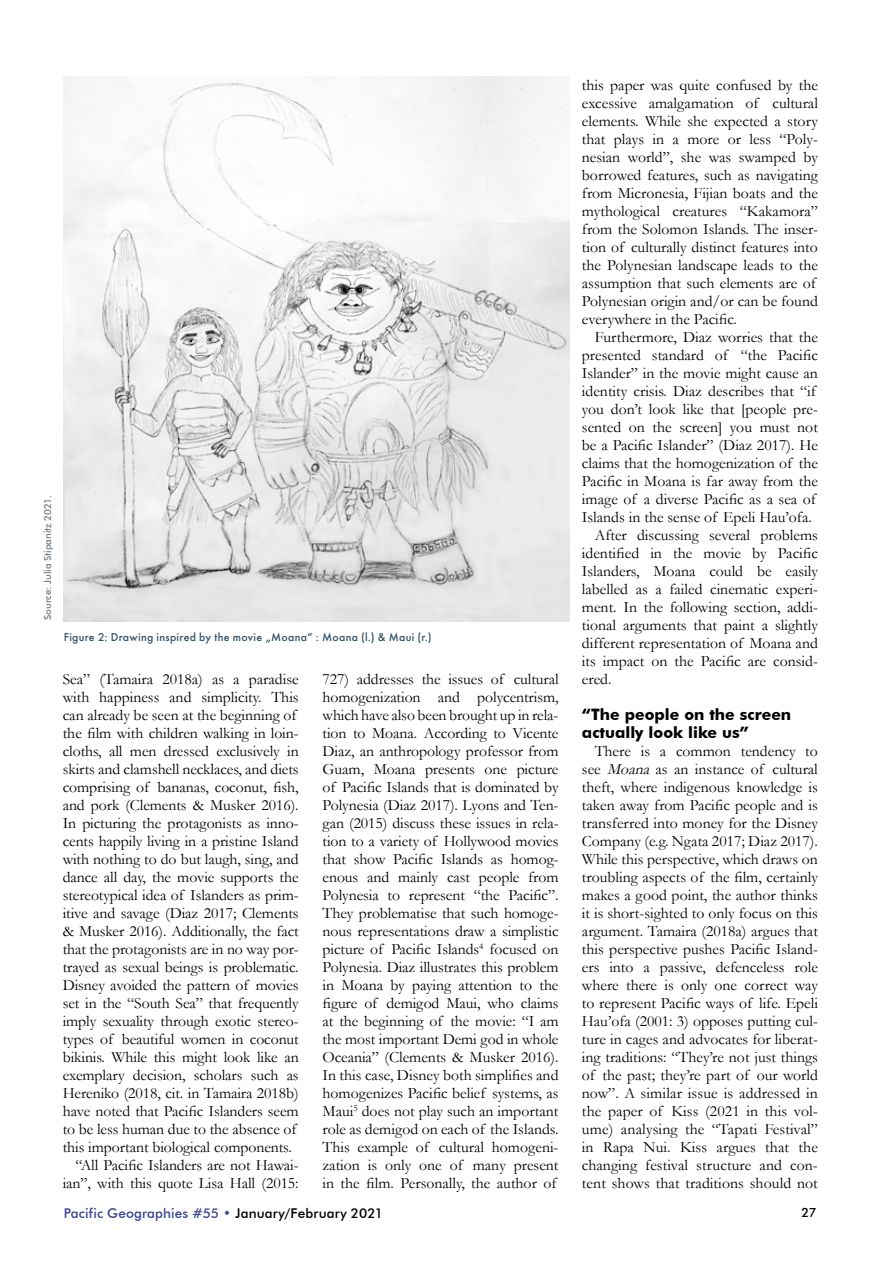
<style>
.page{position:relative;width:893px;height:1263px;background:#fff}
.page>*{position:absolute;margin:0;border:0;box-sizing:border-box;transform-origin:0 0}
.t1{font:15.75px/18px "Garamond";color:#000;text-align:justify}
.t2{font:700 15.75px/18px "Futura BT";color:#000}
.t3{font:500 13.5px "Futura BT";letter-spacing:.01em;color:#3b4395}
.t4{font:500 12.75px "Futura BT";color:#000}
.t5{font:500 10.5px "Futura";letter-spacing:.025em;color:#325168}
.t6{font:500 9.75px "Futura BT";letter-spacing:-.005em;color:#757c85}
.s1{font-style:italic}
.s2{color:#000}
</style>
<div class="page">
<img style="left:64px;top:77px;width:505px;height:544px">
<p class="t6" style="left:42px;top:620px;width:126px;rotate:-90deg">Source: Julia Stipanitz 2021.</p>
<p class="t5" style="left:64px;top:629px;width:369px">Figure 2: Drawing inspired by the movie „Moana“ : Moana (l.) &amp; Maui (r.)</p>
<p class="t1" style="left:63px;top:670px;width:237px">Sea” (Tamaira 2018a) as a paradise</p>
<p class="t1" style="left:63px;top:688px;width:237px">with happiness and simplicity. This</p>
<p class="t1" style="left:63px;top:706px;width:235px">can already be seen at the beginning of</p>
<p class="t1" style="left:63px;top:724px;width:237px">the film with children walking in loin-</p>
<p class="t1" style="left:63px;top:742px;width:238px">cloths, all men dressed exclusively in</p>
<p class="t1" style="left:63px;top:760px;width:237px">skirts and clamshell necklaces, and diets</p>
<p class="t1" style="left:63px;top:778px;width:237px">comprising of bananas, coconut, fish,</p>
<p class="t1" style="left:63px;top:796px;width:237px">and pork (Clements &amp; Musker 2016).</p>
<p class="t1" style="left:63px;top:814px;width:237px">In picturing the protagonists as inno-</p>
<p class="t1" style="left:63px;top:832px;width:237px">cents happily living in a pristine Island</p>
<p class="t1" style="left:63px;top:850px;width:237px">with nothing to do but laugh, sing, and</p>
<p class="t1" style="left:63px;top:868px;width:237px">dance all day, the movie supports the</p>
<p class="t1" style="left:63px;top:886px;width:237px">stereotypical idea of Islanders as prim-</p>
<p class="t1" style="left:63px;top:904px;width:237px">itive and savage (Diaz 2017; Clements</p>
<p class="t1" style="left:63px;top:922px;width:238px">&amp; Musker 2016). Additionally, the fact</p>
<p class="t1" style="left:63px;top:940px;width:237px">that the protagonists are in no way por-</p>
<p class="t1" style="left:63px;top:958px;width:237px">trayed as sexual beings is problematic.</p>
<p class="t1" style="left:63px;top:976px;width:237px">Disney avoided the pattern of movies</p>
<p class="t1" style="left:63px;top:994px;width:238px">set in the “South Sea” that frequently</p>
<p class="t1" style="left:63px;top:1012px;width:237px">imply sexuality through exotic stereo-</p>
<p class="t1" style="left:63px;top:1030px;width:237px">types of beautiful women in coconut</p>
<p class="t1" style="left:63px;top:1048px;width:237px">bikinis. While this might look like an</p>
<p class="t1" style="left:63px;top:1066px;width:238px">exemplary decision, scholars such as</p>
<p class="t1" style="left:63px;top:1084px;width:237px">Hereniko (2018, cit. in Tamaira 2018b)</p>
<p class="t1" style="left:63px;top:1102px;width:237px">have noted that Pacific Islanders seem</p>
<p class="t1" style="left:63px;top:1120px;width:235px">to be less human due to the absence of</p>
<p class="t1" style="left:63px;top:1138px;width:231px">this important biological components.</p>
<p class="t1" style="left:75px;top:1156px;width:225px">“All Pacific Islanders are not Hawai-</p>
<p class="t1" style="left:63px;top:1174px;width:237px">ian”, with this quote Lisa Hall (2015:</p>
<p class="t1" style="left:323px;top:670px;width:238px">727) addresses the issues of cultural homogenization and polycentrism, which have also been brought up in rela&shy;tion to Moana. According to Vicente Diaz, an anthropology professor from Guam, Moana presents one picture of Pacific Islands that is dominated by Polynesia (Diaz 2017). Lyons and Ten&shy;gan (2015) discuss these issues in rela&shy;tion to a variety of Hollywood movies that show Pacific Islands as homog&shy;enous and mainly cast people from Polynesia to represent “the Pacific”.<br>They problematise that such homoge&shy;nous representations draw a simplistic picture of Pacific Islands<sup>4</sup> focused on Polynesia. Diaz illustrates this problem in Moana by paying attention to the figure of demigod Maui, who claims at the beginning of the movie: “I am the most important Demi god in whole Oceania” (Clements &amp; Musker 2016).<br>In this case, Disney both simplifies and homogenizes Pacific belief systems, as Maui<sup>5</sup> does not play such an important role as demigod on each of the Islands.<br>This example of cultural homogeni&shy;zation is only one of many present in the film. Personally, the author of</p>
<p class="t1" style="left:582px;top:76px;width:237px;text-align:left">this paper was quite confused by the excessive amalgamation of cultural elements. While she expected a story that plays in a more or less “Poly&shy;nesian world”, she was swamped by borrowed features, such as navigating from Micronesia, Fijian boats and the mythological creatures “Kakamora” from the Solomon Islands. The inser&shy;tion of culturally distinct features into the Polynesian landscape leads to the assumption that such elements are of Polynesian origin and/or can be found everywhere in the Pacific.</p>
<p class="t1" style="left:595px;top:328px;width:225px">Furthermore, Diaz worries that the</p>
<p class="t1" style="left:582px;top:346px;width:238px">presented standard of “the Pacific</p>
<p class="t1" style="left:582px;top:364px;width:237px">Islander” in the movie might cause an</p>
<p class="t1" style="left:582px;top:382px;width:235px">identity crisis. Diaz describes that “if</p>
<p class="t1" style="left:582px;top:400px;width:237px">you don’t look like that [people pre-</p>
<p class="t1" style="left:582px;top:418px;width:237px">sented on the screen] you must not</p>
<p class="t1" style="left:582px;top:436px;width:237px">be a Pacific Islander” (Diaz 2017). He</p>
<p class="t1" style="left:582px;top:454px;width:237px">claims that the homogenization of the</p>
<p class="t1" style="left:582px;top:472px;width:237px">Pacific in Moana is far away from the</p>
<p class="t1" style="left:582px;top:490px;width:235px">image of a diverse Pacific as a sea of</p>
<p class="t1" style="left:582px;top:508px;width:231px">Islands in the sense of Epeli Hau’ofa.</p>
<p class="t1" style="left:595px;top:526px;width:225px">After discussing several problems</p>
<p class="t1" style="left:582px;top:544px;width:238px">identified in the movie by Pacific</p>
<p class="t1" style="left:582px;top:562px;width:237px">Islanders, Moana could be easily</p>
<p class="t1" style="left:582px;top:580px;width:237px">labelled as a failed cinematic experi-</p>
<p class="t1" style="left:582px;top:598px;width:237px">ment. In the following section, addi-</p>
<p class="t1" style="left:582px;top:616px;width:237px">tional arguments that paint a slightly</p>
<p class="t1" style="left:582px;top:634px;width:237px">different representation of Moana and</p>
<p class="t1" style="left:582px;top:652px;width:237px">its impact on the Pacific are consid-</p>
<p class="t1" style="left:582px;top:670px;width:31px">ered.</p>
<p class="t2" style="left:582px;top:705px;width:211px">“The people on the screen actually look like us”</p>
<p class="t1" style="left:582px;top:742px;width:238px;text-indent:13px">There is a common tendency to see <span class="s1">Moana</span> as an instance of cultural theft, where indigenous knowledge is taken away from Pacific people and is transferred into money for the Disney Company (e.g. Ngata 2017; Diaz 2017).<br>While this perspective, which draws on troubling aspects of the film, certainly makes a good point, the author thinks it is short-sighted to only focus on this argument. Tamaira (2018a) argues that this perspective pushes Pacific Island&shy;ers into a passive, defenceless role where there is only one correct way to represent Pacific ways of life. Epeli Hau’ofa (2001: 3) opposes putting cul&shy;ture in cages and advocates for liberat&shy;ing traditions: “They’re not just things of the past; they’re part of our world now”. A similar issue is addressed in the paper of Kiss (2021 in this vol&shy;ume) analysing the “Tapati Festival” in Rapa Nui. Kiss argues that the changing festival structure and con&shy;tent shows that traditions should not</p>
<p class="t3" style="left:64px;top:1205px;width:321px">Pacific Geographies #55 • <span class="s2">January/February 2021</span></p>
<p class="t4" style="left:801px;top:1205px;width:17px">27</p>
</div>
